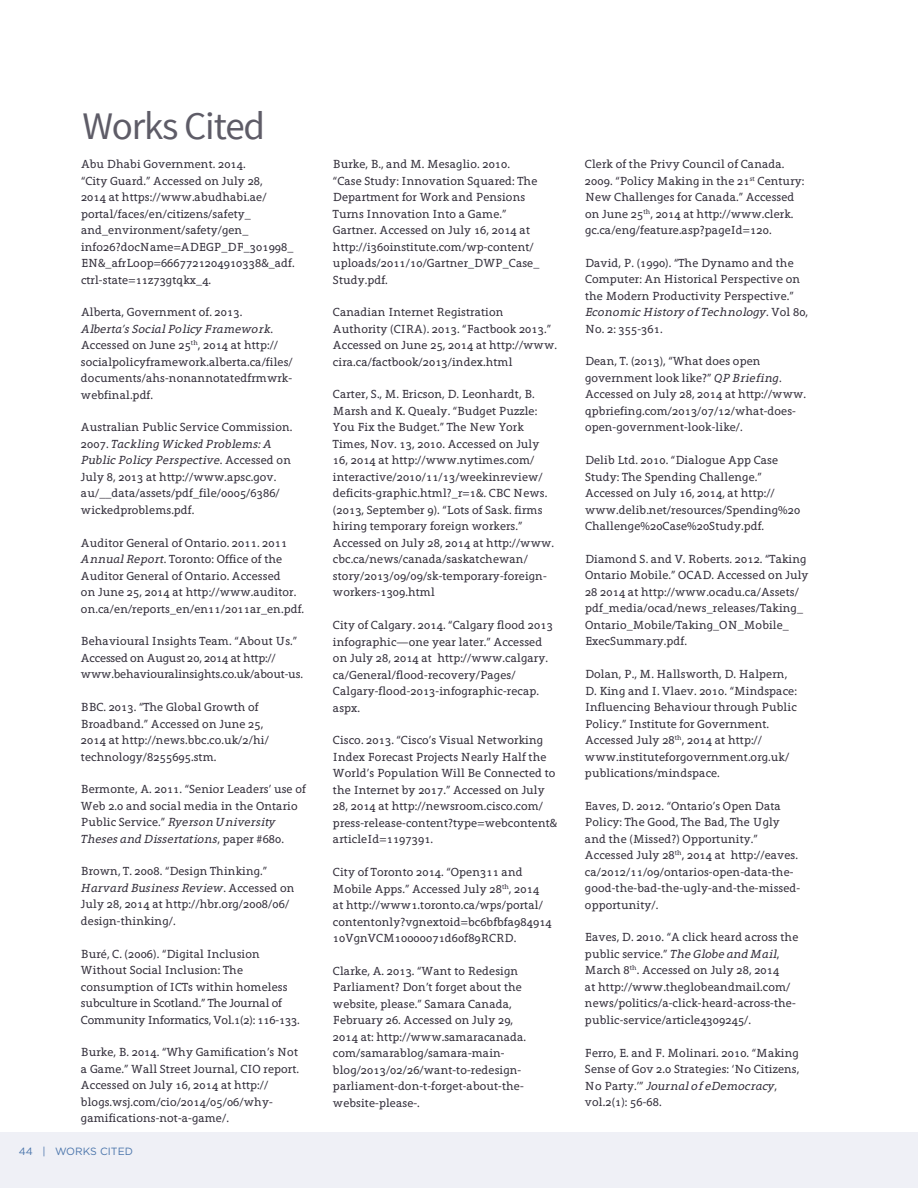
<style>
.page{position:relative;width:918px;height:1188px;background:#fff}
.page>*{position:absolute;margin:0;border:0;box-sizing:border-box;transform-origin:0 0}
.t1{font:39px "Source Sans Pro";letter-spacing:-.03em;color:#5e5c67}
.t2{font:12px/16.5px "Grandesign Neue Serif";letter-spacing:.01em;color:#332f3b}
.t3{font:12px/16.5px "Grandesign Neue Serif";letter-spacing:-.01em;color:#332f3b}
.t4{font:10.5px "Gotham HTF";color:#4b75ab}
.s1{font-style:italic}
</style>
<div class="page">
<div style="left:0;top:1133px;width:918px;height:55px;background:#eff0f6"></div>
<h1 class="t1" style="left:82px;top:105px;width:184px">Works Cited</h1>
<p class="t2" style="left:81px;top:156px;width:215px">Abu Dhabi Government. 2014.<br>“City Guard.” Accessed on July 28,<br>2014 at https://www.abudhabi.ae/ portal/faces/en/citizens/safety_ and_environment/safety/gen_ info26?docName=ADEGP_DF_301998_ EN&amp;_afrLoop=6667721204910338&amp;_adf. ctrl-state=11z73gtqkx_4.</p>
<p class="t2" style="left:81px;top:304px;width:213px">Alberta, Government of. 2013.<br><span class="s1">Alberta’s Social Policy Framework</span>.<br>Accessed on June 25<sup>th</sup>, 2014 at http:// socialpolicyframework.alberta.ca/files/ documents/ahs-nonannotatedfrmwrk&shy;webfinal.pdf.</p>
<p class="t2" style="left:81px;top:419px;width:213px">Australian Public Service Commission.<br>2007. <span class="s1">Tackling Wicked Problems: A Public Policy Perspective</span>. Accessed on July 8, 2013 at http://www.apsc.gov. au/__data/assets/pdf_file/0005/6386/ wickedproblems.pdf.</p>
<p class="t2" style="left:81px;top:534px;width:225px">Auditor General of Ontario. 2011. 2011<br><span class="s1">Annual Report</span>. Toronto: Office of the Auditor General of Ontario. Accessed<br>on June 25, 2014 at http://www.auditor. on.ca/en/reports_en/en11/2011ar_en.pdf.</p>
<p class="t3" style="left:81px;top:633px;width:223px">Behavioural Insights Team. “About Us.”<br>Accessed on August 20, 2014 at http:// www.behaviouralinsights.co.uk/about-us.</p>
<p class="t2" style="left:81px;top:699px;width:189px">BBC. 2013. “The Global Growth of<br>Broadband.” Accessed on June 25,<br>2014 at http://news.bbc.co.uk/2/hi/ technology/8255695.stm.</p>
<p class="t2" style="left:81px;top:781px;width:226px">Bermonte, A. 2011. “Senior Leaders’ use of Web 2.0 and social media in the Ontario Public Service.” <span class="s1">Ryerson University Theses and Dissertations</span>, paper #680.</p>
<p class="t2" style="left:81px;top:863px;width:215px">Brown, T. 2008. “Design Thinking.” <span class="s1">Harvard Business Review</span>. Accessed on July 28, 2014 at http://hbr.org/2008/06/ design-thinking/.</p>
<p class="t2" style="left:81px;top:945px;width:220px">Buré, C. (2006). “Digital Inclusion Without Social Inclusion: The consumption of ICTs within homeless subculture in Scotland.” The Journal of Community Informatics, Vol.1(2): 116-133.</p>
<p class="t2" style="left:81px;top:1044px;width:220px">Burke, B. 2014. “Why Gamification’s Not a Game.” Wall Street Journal, CIO report.<br>Accessed on July 16, 2014 at http:// blogs.wsj.com/cio/2014/05/06/why&shy;gamifications-not-a-game/.</p>
<p class="t4" style="left:19px;top:1145px;width:116px">44 | WORKS CITED</p>
<p class="t2" style="left:333px;top:156px;width:208px">Burke, B., and M. Mesaglio. 2010. “Case Study: Innovation Squared: The Department for Work and Pensions Turns Innovation Into a Game.” Gartner. Accessed on July 16, 2014 at http://i360institute.com/wp-content/ uploads/2011/10/Gartner_DWP_Case_ Study.pdf.</p>
<p class="t2" style="left:333px;top:304px;width:225px">Canadian Internet Registration Authority (CIRA). 2013. “Factbook 2013.” Accessed on June 25, 2014 at http://www. cira.ca/factbook/2013/index.html</p>
<p class="t2" style="left:333px;top:386px;width:222px">Carter, S., M. Ericson, D. Leonhardt, B.<br>Marsh and K. Quealy. “Budget Puzzle:<br>You Fix the Budget.” The New York Times, Nov. 13, 2010. Accessed on July 16, 2014 at http://www.nytimes.com/ interactive/2010/11/13/weekinreview/ deficits-graphic.html?_r=1&amp;. CBC News. (2013, September 9). “Lots of Sask. firms hiring temporary foreign workers.” Accessed on July 28, 2014 at http://www. cbc.ca/news/canada/saskatchewan/ story/2013/09/09/sk-temporary-foreign&shy;workers-1309.html</p>
<p class="t2" style="left:333px;top:617px;width:221px">City of Calgary. 2014. “Calgary flood 2013 infographic—one year later.” Accessed on July 28, 2014 at http://www.calgary. ca/General/flood-recovery/Pages/ Calgary-flood-2013-infographic-recap. aspx.</p>
<p class="t2" style="left:333px;top:732px;width:226px">Cisco. 2013. “Cisco’s Visual Networking Index Forecast Projects Nearly Half the World’s Population Will Be Connected to the Internet by 2017.” Accessed on July 28, 2014 at http://newsroom.cisco.com/ press-release-content?type=webcontent&amp; articleId=1197391.</p>
<p class="t2" style="left:333px;top:864px;width:220px">City of Toronto 2014. “Open311 and Mobile Apps.” Accessed July 28<sup>th</sup>, 2014 at http://www1.toronto.ca/wps/portal/ contentonly?vgnextoid=bc6bfbfa984914<br>10VgnVCM10000071d60f89RCRD.</p>
<p class="t2" style="left:333px;top:963px;width:195px">Clarke, A. 2013. “Want to Redesign Parliament? Don’t forget about the website, please.” Samara Canada, February 26. Accessed on July 29, 2014 at: http://www.samaracanada. com/samarablog/samara-main&shy;blog/2013/02/26/want-to-redesign&shy;parliament-don-t-forget-about-the&shy;website-please-.</p>
<p class="t2" style="left:585px;top:156px;width:221px">Clerk of the Privy Council of Canada.<br>2009. “Policy Making in the 21<sup>st</sup> Century:<br>New Challenges for Canada.” Accessed on June 25<sup>th</sup>, 2014 at http://www.clerk. gc.ca/eng/feature.asp?pageId=120.</p>
<p class="t2" style="left:585px;top:255px;width:225px">David, P. (1990). “The Dynamo and the Computer: An Historical Perspective on the Modern Productivity Perspective.” <span class="s1">Economic History of Technology</span>. Vol 80, No. 2: 355-361.</p>
<p class="t2" style="left:585px;top:353px;width:222px">Dean, T. (2013), “What does open government look like?” <span class="s1">QP Briefing</span>.<br>Accessed on July 28, 2014 at http://www. qpbriefing.com/2013/07/12/what-does&shy;open-government-look-like/.</p>
<p class="t2" style="left:585px;top:452px;width:217px">Delib Ltd. 2010. “Dialogue App Case Study: The Spending Challenge.” Accessed on July 16, 2014, at http:// www.delib.net/resources/Spending%20<br>Challenge%20Case%20Study.pdf.</p>
<p class="t2" style="left:585px;top:551px;width:225px">Diamond S. and V. Roberts. 2012. “Taking Ontario Mobile.” OCAD. Accessed on July 28 2014 at http://www.ocadu.ca/Assets/ pdf_media/ocad/news_releases/Taking_ Ontario_Mobile/Taking_ON_Mobile_ ExecSummary.pdf.</p>
<p class="t2" style="left:585px;top:666px;width:213px">Dolan, P., M. Hallsworth, D. Halpern, D. King and I. Vlaev. 2010. “Mindspace:<br>Influencing Behaviour through Public Policy.” Institute for Government.<br>Accessed July 28<sup>th</sup>, 2014 at http:// www.instituteforgovernment.org.uk/ publications/mindspace.</p>
<p class="t2" style="left:585px;top:798px;width:217px">Eaves, D. 2012. “Ontario’s Open Data Policy: The Good, The Bad, The Ugly and the (Missed?) Opportunity.” Accessed July 28<sup>th</sup>, 2014 at http://eaves. ca/2012/11/09/ontarios-open-data-the&shy;good-the-bad-the-ugly-and-the-missed&shy;opportunity/.</p>
<p class="t2" style="left:585px;top:929px;width:215px">Eaves, D. 2010. “A click heard across the public service.” <span class="s1">The Globe and Mail</span>, March 8<sup>th</sup>. Accessed on July 28, 2014<br>at http://www.theglobeandmail.com/ news/politics/a-click-heard-across-the&shy;public-service/article4309245/.</p>
<p class="t2" style="left:585px;top:1044px;width:216px">Ferro, E. and F. Molinari. 2010. “Making Sense of Gov 2.0 Strategies: ‘No Citizens, No Party.’” <span class="s1">Journal of eDemocracy</span>, vol.2(1): 56-68.</p>
</div>
